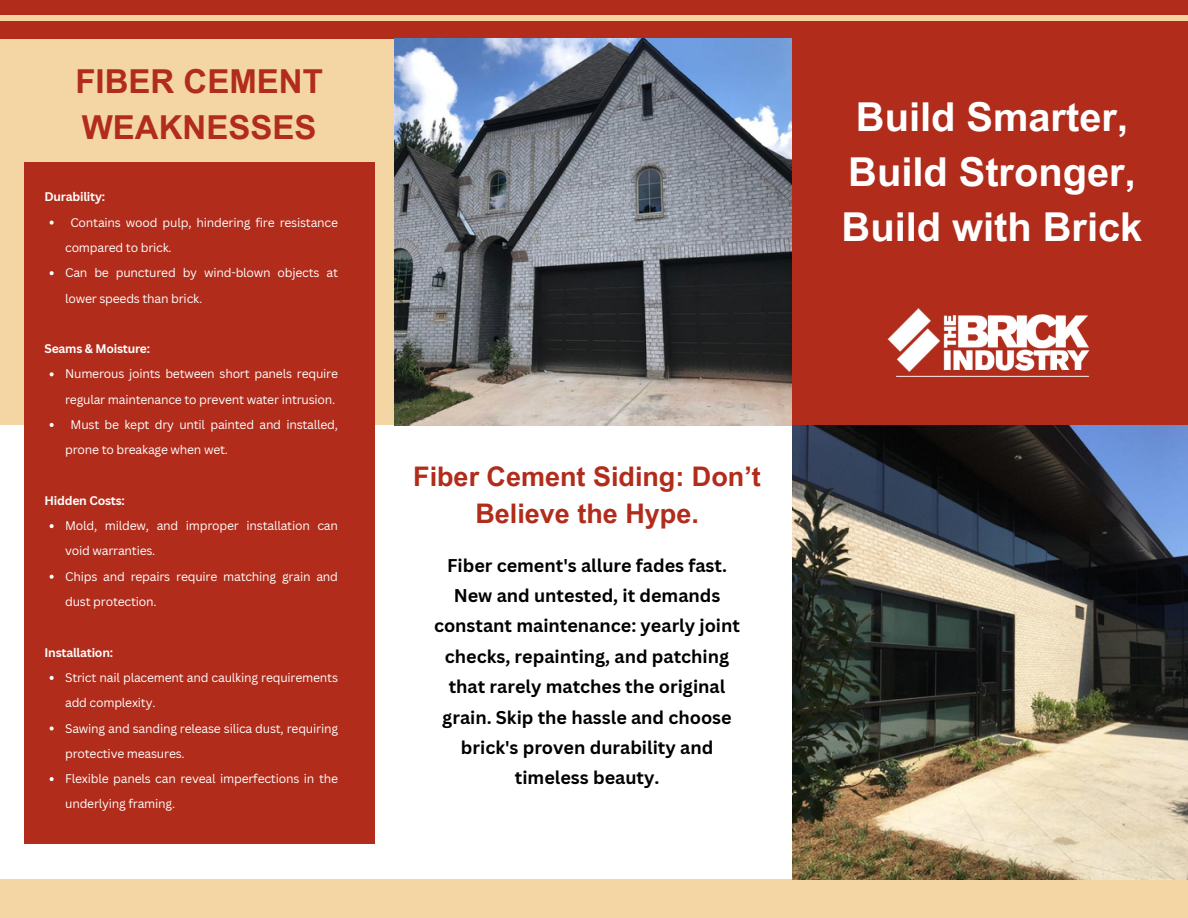
<style>
.page{position:relative;width:1188px;height:918px;background:#fff}
.page>*{position:absolute;margin:0;border:0;box-sizing:border-box;transform-origin:0 0}
.t1{font:700 39.9px/55.2px "Arial Unicode MS";color:#fff;text-align:center}
.t2{font:700 33px "Arial Unicode MS";color:#b12c1b}
.t3{font:700 27px/37.2px "Arial Unicode MS";color:#b12c1b;text-align:center}
.t4{font:700 18px/30.3px "Canva Sans";color:#000;text-align:center}
.t5{font:12.15px/25.3px "Canva Sans";letter-spacing:-.02em;color:#fff}
.t6{font:700 12.15px "Canva Sans";letter-spacing:-.02em;color:#fff}
</style>
<div class="page">
<div style="left:0;top:28px;width:394px;height:397px;background:#f4d5a4"></div>
<div style="left:0;top:0;width:1188px;height:38px;background:#b12c1b"></div>
<div style="left:0;top:880px;width:1188px;height:38px;background:#f4d5a4"></div>
<div style="left:24px;top:163px;width:350px;height:681px;background:#b12c1b"></div>
<img style="left:394px;top:38px;width:399px;height:387px">
<img style="left:793px;top:425px;width:395px;height:455px">
<div style="left:793px;top:28px;width:395px;height:397px;background:#b12c1b"></div>
<div style="left:0;top:15px;width:1188px;height:6px;background:#f4d5a4"></div>
<svg style="left:50px;top:221px;width:4px;height:4px"></svg>
<svg style="left:50px;top:271px;width:4px;height:4px"></svg>
<svg style="left:50px;top:372px;width:4px;height:4px"></svg>
<svg style="left:50px;top:423px;width:4px;height:4px"></svg>
<svg style="left:50px;top:524px;width:4px;height:4px"></svg>
<svg style="left:50px;top:575px;width:4px;height:4px"></svg>
<svg style="left:50px;top:676px;width:4px;height:4px"></svg>
<svg style="left:50px;top:726px;width:4px;height:5px"></svg>
<svg style="left:50px;top:777px;width:4px;height:4px"></svg>
<img style="left:887px;top:309px;width:203px;height:68px">
<p class="t2" style="left:75px;top:57px;width:249px">FIBER CEMENT</p>
<p class="t2" style="left:82px;top:104px;width:236px">WEAKNESSES</p>
<p class="t6" style="left:45px;top:188px;width:62px">Durability:</p>
<p class="t5" style="left:65px;top:209px;width:274px;text-indent:5px">Contains wood pulp, hindering fire resistance compared to brick.</p>
<p class="t5" style="left:65px;top:260px;width:274px">Can be punctured by wind-blown objects at lower speeds than brick.</p>
<p class="t6" style="left:45px;top:340px;width:107px">Seams &amp; Moisture:</p>
<p class="t5" style="left:65px;top:361px;width:274px">Numerous joints between short panels require regular maintenance to prevent water intrusion.</p>
<p class="t5" style="left:65px;top:412px;width:274px;text-indent:5px">Must be kept dry until painted and installed, prone to breakage when wet.</p>
<p class="t6" style="left:45px;top:492px;width:82px">Hidden Costs:</p>
<p class="t5" style="left:65px;top:513px;width:274px">Mold, mildew, and improper installation can void warranties.</p>
<p class="t5" style="left:65px;top:563px;width:274px">Chips and repairs require matching grain and dust protection.</p>
<p class="t6" style="left:45px;top:644px;width:70px">Installation:</p>
<p class="t5" style="left:65px;top:665px;width:274px">Strict nail placement and caulking requirements add complexity.</p>
<p class="t5" style="left:65px;top:715px;width:274px">Sawing and sanding release silica dust, requiring protective measures.</p>
<p class="t5" style="left:65px;top:766px;width:274px">Flexible panels can reveal imperfections in the underlying framing.</p>
<p class="t3" style="left:413px;top:456px;width:349px">Fiber Cement Siding: Don’t<br>Believe the Hype.</p>
<p class="t4" style="left:434px;top:550px;width:307px">Fiber cement's allure fades fast.<br>New and untested, it demands constant maintenance: yearly joint checks, repainting, and patching that rarely matches the original grain. Skip the hassle and choose brick's proven durability and timeless beauty.</p>
<p class="t1" style="left:842px;top:87px;width:302px">Build Smarter,<br>Build Stronger,<br>Build with Brick</p>
</div>
